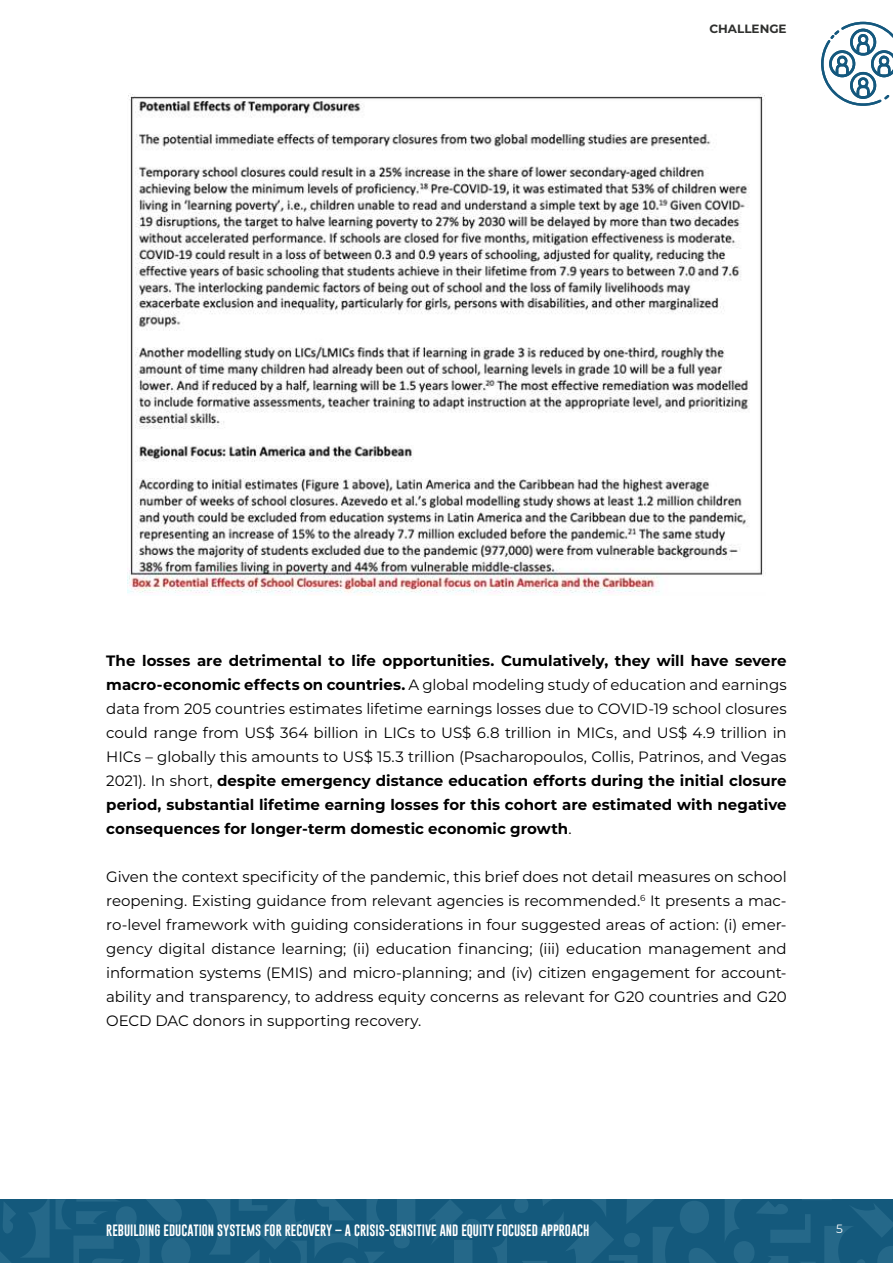
<style>
.page{position:relative;width:893px;height:1263px;background:#fff}
.page>*{position:absolute;margin:0;border:0;box-sizing:border-box;transform-origin:0 0}
.t1{font:700 15px/24px "Montserrat";color:#000;text-align:justify}
.t2{font:15px/24px "Montserrat";letter-spacing:-.005em;color:#000;text-align:justify}
.t3{font:12px "Gobold";color:#fff}
.t4{font:700 12px "Montserrat";color:#2f302e}
.t5{font:12px "Montserrat";color:#fff}
.s1{font-weight:400}
</style>
<div class="page">
<img style="left:128px;top:94px;width:637px;height:500px">
<div style="left:0;top:1199px;width:893px;height:64px;background:#14597c"></div>
<svg style="left:514px;top:1199px;width:379px;height:64px"></svg>
<svg style="left:430px;top:1200px;width:77px;height:63px"></svg>
<svg style="left:0;top:1199px;width:415px;height:64px"></svg>
<svg style="left:821px;top:22px;width:72px;height:84px"></svg>
<p class="t4" style="left:709px;top:23px;width:79px">CHALLENGE</p>
<p class="t1" style="left:106px;top:649px;width:682px">The losses are detrimental to life opportunities. Cumulatively, they will have severe macro-economic effects on countries. <span class="s1">A global modeling study of education and earnings data from 205 countries estimates lifetime earnings losses due to COVID-19 school closures could range from US$ 364 billion in LICs to US$ 6.8 trillion in MICs, and US$ 4.9 trillion in HICs – globally this amounts to US$ 15.3 trillion (Psacharopoulos, Collis, Patrinos, and Vegas 2021). In short,</span> despite emergency distance education efforts during the initial closure period, substantial lifetime earning losses for this cohort are estimated with negative consequences for longer-term domestic economic growth<span class="s1">.</span></p>
<p class="t2" style="left:106px;top:865px;width:682px">Given the context specificity of the pandemic, this brief does not detail measures on school reopening. Existing guidance from relevant agencies is recommended.<sup>6</sup> It presents a mac&shy;ro-level framework with guiding considerations in four suggested areas of action: (i) emer&shy;gency digital distance learning; (ii) education financing; (iii) education management and information systems (EMIS) and micro-planning; and (iv) citizen engagement for account&shy;ability and transparency, to address equity concerns as relevant for G20 countries and G20<br>OECD DAC donors in supporting recovery.</p>
<p class="t3" style="left:106px;top:1224px;width:485px">REBUILDING EDUCATION SYSTEMS FOR RECOVERY – A CRISIS-SENSITIVE AND EQUITY FOCUSED APPROACH</p>
<p class="t5" style="left:836px;top:1223px;width:8px">5</p>
</div>
